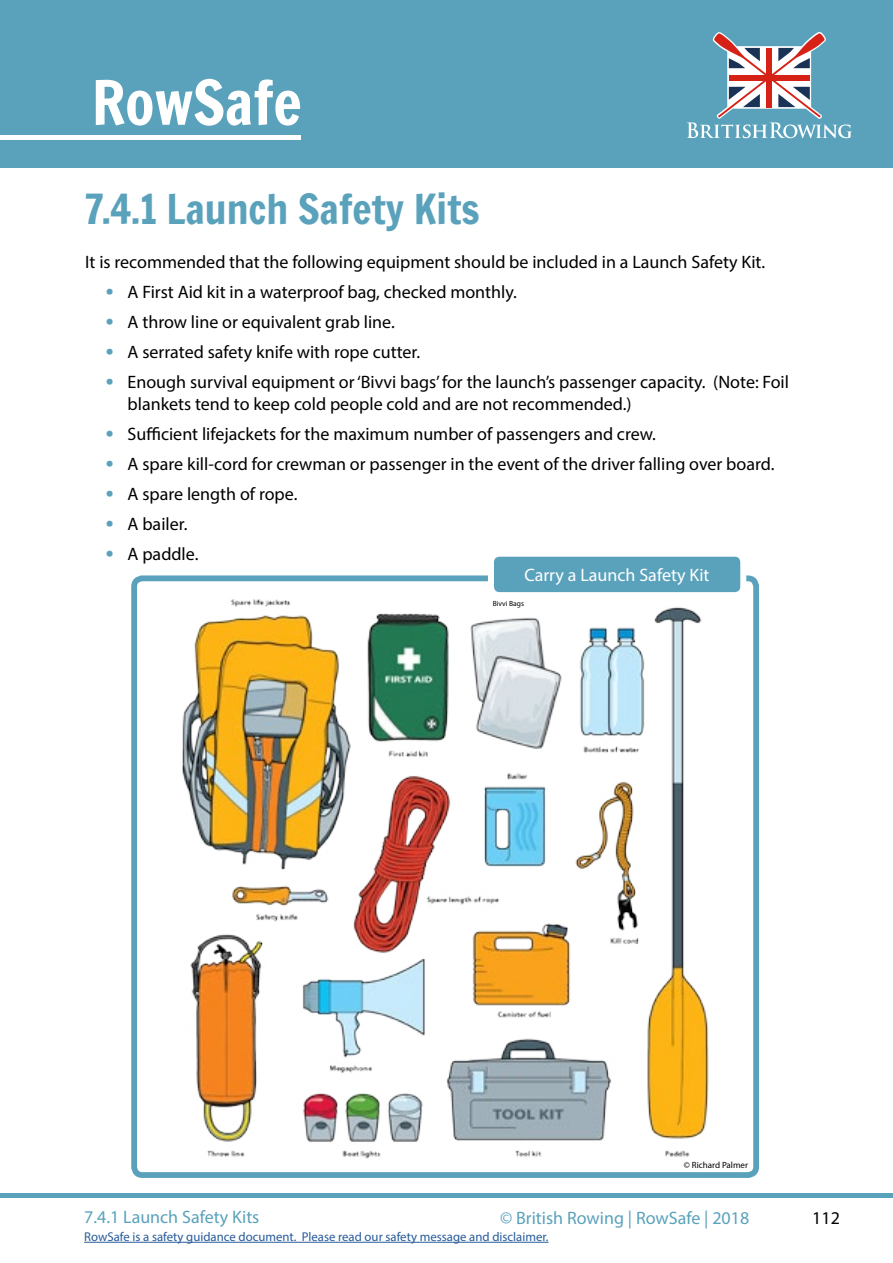
<style>
.page{position:relative;width:893px;height:1263px;background:#fff}
.page>*{position:absolute;margin:0;border:0;box-sizing:border-box;transform-origin:0 0}
.t1{font:60px "Francois One";color:#fff}
.t2{font:40.5px "Francois One";color:#5aa2bb}
.t3{font:18px/21.6px "Myriad Pro";color:#000}
.t4{font:18px "Myriad Pro";color:#5aa2bb}
.t5{font:18px "Myriad Pro";color:#fff}
.t6{font:12.75px "Myriad Pro";color:#275b9b}
.t7{font:9px "Myriad Pro";color:#000}
.t8{font:7.5px "Myriad Pro";color:#000}
.s1{font-family:"Francois One";color:#5aa2bb}
</style>
<div class="page">
<hr style="left:0;top:1193px;width:893px;height:4px;background:#5aa2bb">
<div style="left:0;top:0;width:893px;height:168px;background:#5aa2bb"></div>
<svg style="left:687px;top:32px;width:165px;height:106px"></svg>
<hr style="left:0;top:135px;width:301px;height:4px;background:#fff">
<hr style="left:84px;top:1242px;width:465px;height:1px;background:#275b9b">
<img style="left:182px;top:599px;width:527px;height:560px">
<div style="left:131px;top:575px;width:628px;height:603px;border:6px solid #5aa2bb;border-radius:8px"></div>
<div style="left:491px;top:554px;width:252px;height:41px;background:#5aa2bb;border-radius:9px"></div>
<div style="left:488px;top:551px;width:258px;height:47px;border:6px solid #fff;border-radius:9px"></div>
<div style="left:477px;top:598px;width:62px;height:14px;background:#fff"></div>
<h1 class="t1" style="left:92px;top:59px;width:211px">RowSafe</h1>
<h2 class="t2" style="left:85px;top:180px;width:396px">7.4.1 Launch Safety Kits</h2>
<p class="t3" style="left:85px;top:250px;width:682px">It is recommended that the following equipment should be included in a Launch Safety Kit.</p>
<p class="t3" style="left:106px;top:281px;width:412px"><span class="s1">•</span> A First Aid kit in a waterproof bag, checked monthly.</p>
<p class="t3" style="left:106px;top:311px;width:290px"><span class="s1">•</span> A throw line or equivalent grab line.</p>
<p class="t3" style="left:106px;top:341px;width:315px"><span class="s1">•</span> A serrated safety knife with rope cutter.</p>
<p class="t3" style="left:128px;top:371px;width:663px;text-indent:-21px"><span class="s1">•</span> Enough survival equipment or ‘Bivvi bags’ for the launch’s passenger capacity. (Note: Foil blankets tend to keep cold people cold and are not recommended.)</p>
<p class="t3" style="left:106px;top:423px;width:551px"><span class="s1">•</span> Sufficient lifejackets for the maximum number of passengers and crew.</p>
<p class="t3" style="left:106px;top:453px;width:670px"><span class="s1">•</span> A spare kill-cord for crewman or passenger in the event of the driver falling over board.</p>
<p class="t3" style="left:106px;top:483px;width:193px"><span class="s1">•</span> A spare length of rope.</p>
<p class="t3" style="left:106px;top:513px;width:83px"><span class="s1">•</span> A bailer.</p>
<p class="t3" style="left:106px;top:543px;width:94px"><span class="s1">•</span> A paddle.</p>
<p class="t5" style="left:524px;top:563px;width:187px">Carry a Launch Safety Kit</p>
<p class="t4" style="left:84px;top:1206px;width:177px">7.4.1 Launch Safety Kits</p>
<p class="t8" style="left:493px;top:599px;width:33px">Bivvi Bags</p>
<p class="t7" style="left:684px;top:1159px;width:66px">© Richard Palmer</p>
<p class="t4" style="left:500px;top:1207px;width:251px">© British Rowing | RowSafe | 2018</p>
<p class="t3" style="left:812px;top:1207px;width:29px">112</p>
<p class="t6" style="left:84px;top:1229px;width:466px">RowSafe is a safety guidance document. Please read our safety message and disclaimer.</p>
</div>
